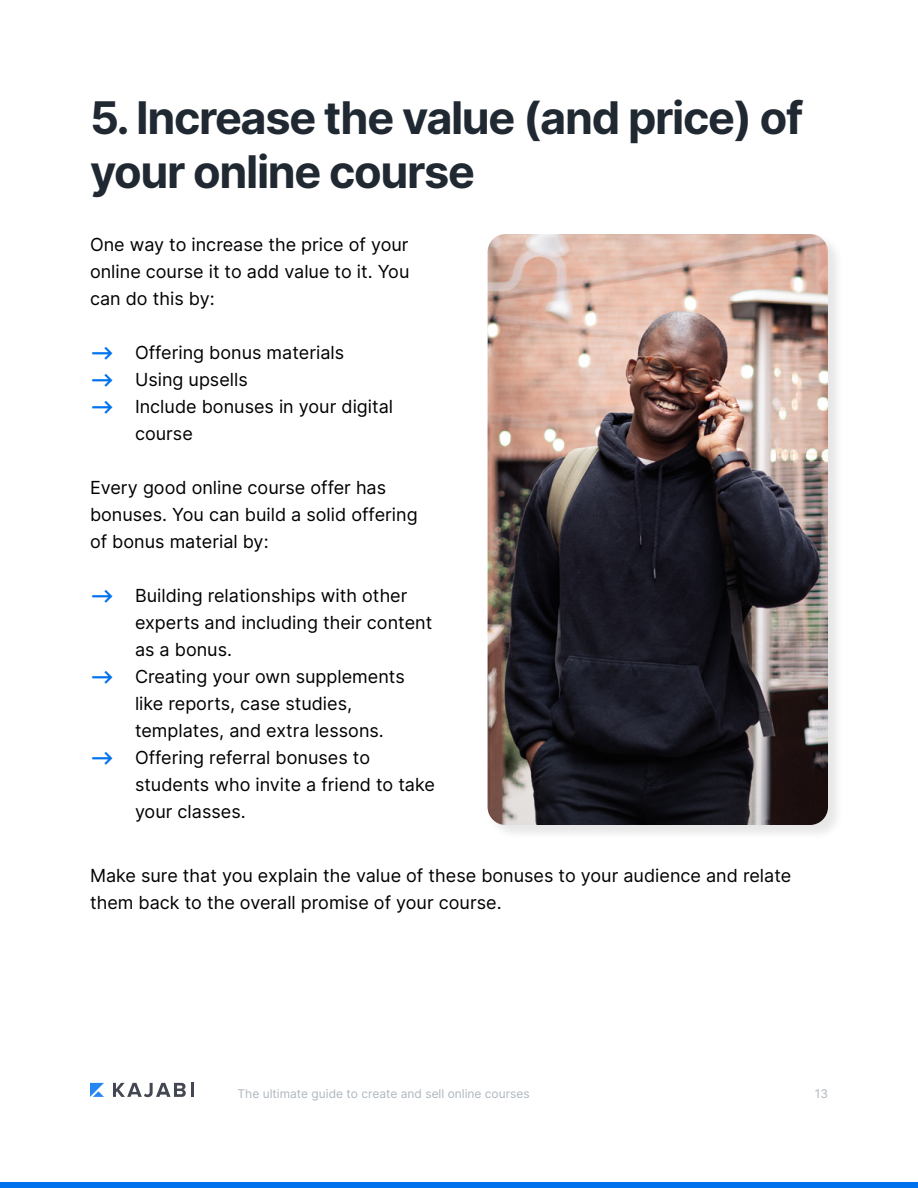
<style>
.page{position:relative;width:918px;height:1188px;background:#fff}
.page>*{position:absolute;margin:0;border:0;box-sizing:border-box;transform-origin:0 0}
.t1{font:700 45px/54px "Inter";letter-spacing:-.03em;color:#202832}
.t2{font:18px/27px "Inter";color:#000}
.t3{font:12px "Inter";color:#aeb7bf}
.s1{font-weight:700;color:#0072ed}
</style>
<div class="page">
<svg style="left:90px;top:1083px;width:14px;height:14px"></svg>
<svg style="left:113px;top:1083px;width:73px;height:14px"></svg>
<hr style="left:191px;top:1083px;width:3px;height:14px;background:#424752">
<div style="left:0;top:1182px;width:918px;height:6px;background:#0072ed"></div>
<div style="left:486px;top:233px;width:358px;height:608px;background:#000;opacity:.1"></div>
<img style="left:488px;top:234px;width:340px;height:591px">
<h1 class="t1" style="left:90px;top:89px;width:715px">5. Increase the value (and price) of your online course</h1>
<p class="t2" style="left:90px;top:231px;width:321px;text-align:justify">One way to increase the price of your online course it to add value to it. You can do this by:</p>
<p class="t2" style="left:90px;top:339px;width:256px"><span class="s1">⟶</span> Offering bonus materials</p>
<p class="t2" style="left:90px;top:366px;width:159px"><span class="s1">⟶</span> Using upsells</p>
<p class="t2" style="left:90px;top:393px;width:305px"><span class="s1">⟶</span> Include bonuses in your digital</p>
<p class="t2" style="left:135px;top:420px;width:59px">course</p>
<p class="t2" style="left:90px;top:474px;width:329px">Every good online course offer has bonuses. You can build a solid offering of bonus material by:</p>
<p class="t2" style="left:90px;top:582px;width:319px"><span class="s1">⟶</span> Building relationships with other</p>
<p class="t2" style="left:135px;top:609px;width:299px">experts and including their content</p>
<p class="t2" style="left:135px;top:636px;width:99px">as a bonus.</p>
<p class="t2" style="left:90px;top:663px;width:316px"><span class="s1">⟶</span> Creating your own supplements</p>
<p class="t2" style="left:135px;top:690px;width:219px">like reports, case studies,</p>
<p class="t2" style="left:135px;top:717px;width:250px">templates, and extra lessons.</p>
<p class="t2" style="left:90px;top:744px;width:282px"><span class="s1">⟶</span> Offering referral bonuses to</p>
<p class="t2" style="left:135px;top:771px;width:301px">students who invite a friend to take</p>
<p class="t2" style="left:135px;top:798px;width:112px">your classes.</p>
<p class="t2" style="left:90px;top:861px;width:703px">Make sure that you explain the value of these bonuses to your audience and relate them back to the overall promise of your course.</p>
<p class="t3" style="left:238px;top:1085px;width:294px">The ultimate guide to create and sell online courses</p>
<p class="t3" style="left:815px;top:1085px;width:15px">13</p>
</div>
